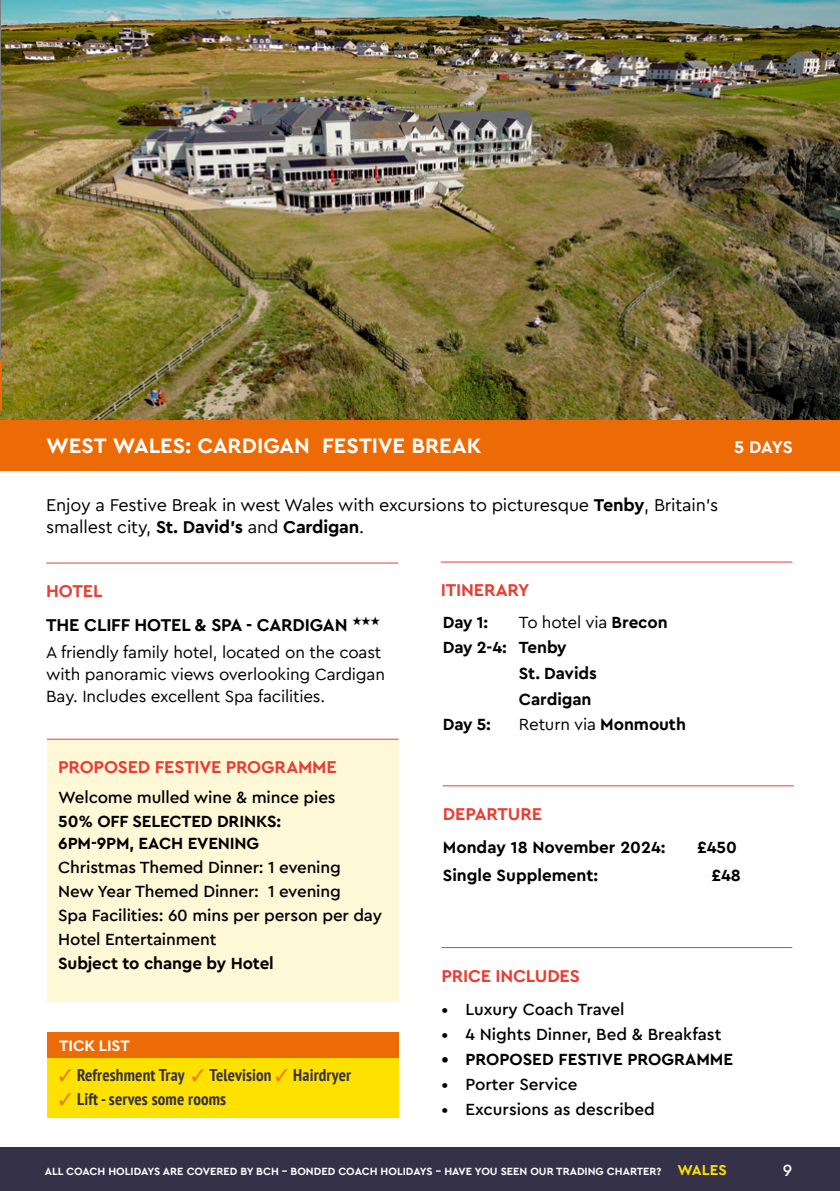
<style>
.page{position:relative;width:840px;height:1191px;background:#fff}
.page>*{position:absolute;margin:0;border:0;box-sizing:border-box;transform-origin:0 0}
.TOUR_destination{font:700 22px "Cera Pro Macmillan";color:#fff}
.TOUR_COPY{font:18px/22px "Cera Pro Macmillan";letter-spacing:-.01em;color:#000}
.ORANGE_HEADINGS{font:700 18px "Cera Pro Macmillan";letter-spacing:-.01em;color:#e83e33}
.Web_address_Hotel{font:700 18px "Cera Pro Macmillan";letter-spacing:-.01em;color:#000}
.TOUR_destination-2{font:700 18px "Cera Pro Macmillan";color:#fff}
.Hotel_copy{font:500 17px "Cera Pro Macmillan";letter-spacing:-.01em;color:#000}
.Hotel_copy-2{font:17px/22px "Cera Pro Macmillan";letter-spacing:-.01em;color:#000}
.Hotel_copy-3{font:700 17px/22px "Cera Pro Macmillan";letter-spacing:-.01em;color:#000}
.Tick_list_copy{font:700 condensed 17px "PT Sans";letter-spacing:.01em;color:#353148}
.DEPARTURE_COST_Copy{font:700 17px "Cera Pro Macmillan";color:#000}
.ITINERARY_copy{font:700 17px "Cera Pro Macmillan";letter-spacing:-.005em;color:#000}
.ITINERARY_copy-2{font:17px "Cera Pro Macmillan";letter-spacing:-.01em;color:#000}
.t1{font:500 17px "Cera Pro Macmillan";color:#fff}
.Tick_list_heading{font:700 16px "Cera Pro Macmillan";letter-spacing:-.01em;color:#fff}
.Bottom_line_right{font:700 11px "Cera Pro Macmillan";color:#fff}
.s1{font-weight:700}
.s2{color:#ef7900}
.s3{font-size:15px;color:#ffe100}
</style>
<div class="page">
<div style="left:0;top:1147px;width:839px;height:44px;background:#353148"></div>
<img style="left:1px;top:0;width:838px;height:420px">
<div style="left:0;top:420px;width:839px;height:50px;background:#ed6b06"></div>
<hr style="left:46px;top:563px;width:352px;height:1px;background:#e83e33">
<hr style="left:442px;top:785px;width:351px;height:1px;background:#e83e33">
<hr style="left:440px;top:561px;width:351px;height:1px;background:#e83e33">
<div style="left:47px;top:739px;width:351px;height:262px;background:#fff8d7"></div>
<hr style="left:47px;top:739px;width:351px;height:1px;background:#e83e33">
<hr style="left:441px;top:947px;width:350px;height:1px;background:#e83e33">
<img style="left:0;top:0;width:1px;height:398px">
<hr style="left:0;top:360px;width:1px;height:51px;background:#ed6b06">
<div style="left:47px;top:1057px;width:351px;height:60px;background:#ffe100"></div>
<div style="left:47px;top:1032px;width:351px;height:25px;background:#ed6b06"></div>
<p class="TOUR_destination" style="left:46px;top:428px;width:436px">WEST WALES: CARDIGAN FESTIVE BREAK</p>
<p class="TOUR_destination-2" style="left:733px;top:432px;width:60px">5 DAYS</p>
<p class="TOUR_COPY" style="left:46px;top:492px;width:673px">Enjoy a Festive Break in west Wales with excursions to picturesque <span class="s1">Tenby</span>, Britain’s smallest city, <span class="s1">St. David’s</span> and <span class="s1">Cardigan</span>.</p>
<p class="ORANGE_HEADINGS" style="left:46px;top:577px;width:58px">HOTEL</p>
<p class="Web_address_Hotel" style="left:46px;top:610px;width:335px">THE CLIFF HOTEL &amp; SPA - CARDIGAN ★★★</p>
<p class="Hotel_copy-2" style="left:46px;top:640px;width:340px">A friendly family hotel, located on the coast with panoramic views overlooking Cardigan<br>Bay. Includes excellent Spa facilities.</p>
<p class="ORANGE_HEADINGS" style="left:58px;top:753px;width:280px">PROPOSED FESTIVE PROGRAMME</p>
<p class="Hotel_copy" style="left:58px;top:784px;width:278px">Welcome mulled wine &amp; mince pies</p>
<p class="Hotel_copy-3" style="left:58px;top:808px;width:224px">50% OFF SELECTED DRINKS:<br>6PM-9PM, EACH EVENING</p>
<p class="Hotel_copy" style="left:58px;top:854px;width:284px">Christmas Themed Dinner: 1 evening</p>
<p class="Hotel_copy" style="left:58px;top:878px;width:284px">New Year Themed Dinner: 1 evening</p>
<p class="Hotel_copy" style="left:58px;top:902px;width:325px">Spa Facilities: 60 mins per person per day</p>
<p class="Hotel_copy" style="left:58px;top:926px;width:160px">Hotel Entertainment</p>
<p class="Hotel_copy-3" style="left:58px;top:950px;width:217px">Subject to change by Hotel</p>
<p class="Tick_list_heading" style="left:59px;top:1032px;width:72px">TICK LIST</p>
<p class="Tick_list_copy" style="left:59px;top:1063px;width:293px"><span class="s2">✓</span> Refreshment Tray <span class="s2">✓</span> Television <span class="s2">✓</span> Hairdryer</p>
<p class="Tick_list_copy" style="left:59px;top:1087px;width:168px"><span class="s2">✓</span> Lift - serves some rooms</p>
<p class="ORANGE_HEADINGS" style="left:440px;top:576px;width:90px">ITINERARY</p>
<p class="ITINERARY_copy" style="left:442px;top:608px;width:47px">Day 1:</p>
<p class="ITINERARY_copy-2" style="left:518px;top:609px;width:150px">To hotel via <span class="s1">Brecon</span></p>
<p class="ITINERARY_copy" style="left:442px;top:634px;width:125px">Day 2-4: Tenby</p>
<p class="ITINERARY_copy" style="left:518px;top:660px;width:79px">St. Davids</p>
<p class="ITINERARY_copy" style="left:518px;top:685px;width:74px">Cardigan</p>
<p class="ITINERARY_copy" style="left:442px;top:711px;width:50px">Day 5:</p>
<p class="ITINERARY_copy-2" style="left:518px;top:712px;width:168px">Return via <span class="s1">Monmouth</span></p>
<p class="ORANGE_HEADINGS" style="left:442px;top:800px;width:101px">DEPARTURE</p>
<p class="DEPARTURE_COST_Copy" style="left:442px;top:834px;width:224px">Monday 18 November 2024:</p>
<p class="DEPARTURE_COST_Copy" style="left:696px;top:834px;width:41px">£450</p>
<p class="DEPARTURE_COST_Copy" style="left:442px;top:862px;width:157px">Single Supplement:</p>
<p class="DEPARTURE_COST_Copy" style="left:711px;top:862px;width:31px">£48</p>
<p class="ORANGE_HEADINGS" style="left:441px;top:961px;width:140px">PRICE INCLUDES</p>
<p class="Hotel_copy" style="left:441px;top:996px;width:184px">• Luxury Coach Travel</p>
<p class="Hotel_copy" style="left:441px;top:1021px;width:281px">• 4 Nights Dinner, Bed &amp; Breakfast</p>
<p class="Hotel_copy-3" style="left:441px;top:1046px;width:293px">• PROPOSED FESTIVE PROGRAMME</p>
<p class="Hotel_copy" style="left:441px;top:1071px;width:137px">• Porter Service</p>
<p class="Hotel_copy" style="left:441px;top:1095px;width:215px">• Excursions as described</p>
<p class="Bottom_line_right" style="left:45px;top:1162px;width:683px">ALL COACH HOLIDAYS ARE COVERED BY BCH – BONDED COACH HOLIDAYS - HAVE YOU SEEN OUR TRADING CHARTER? <span class="s3">WALES</span></p>
<p class="t1" style="left:782px;top:1157px;width:11px">9</p>
</div>
